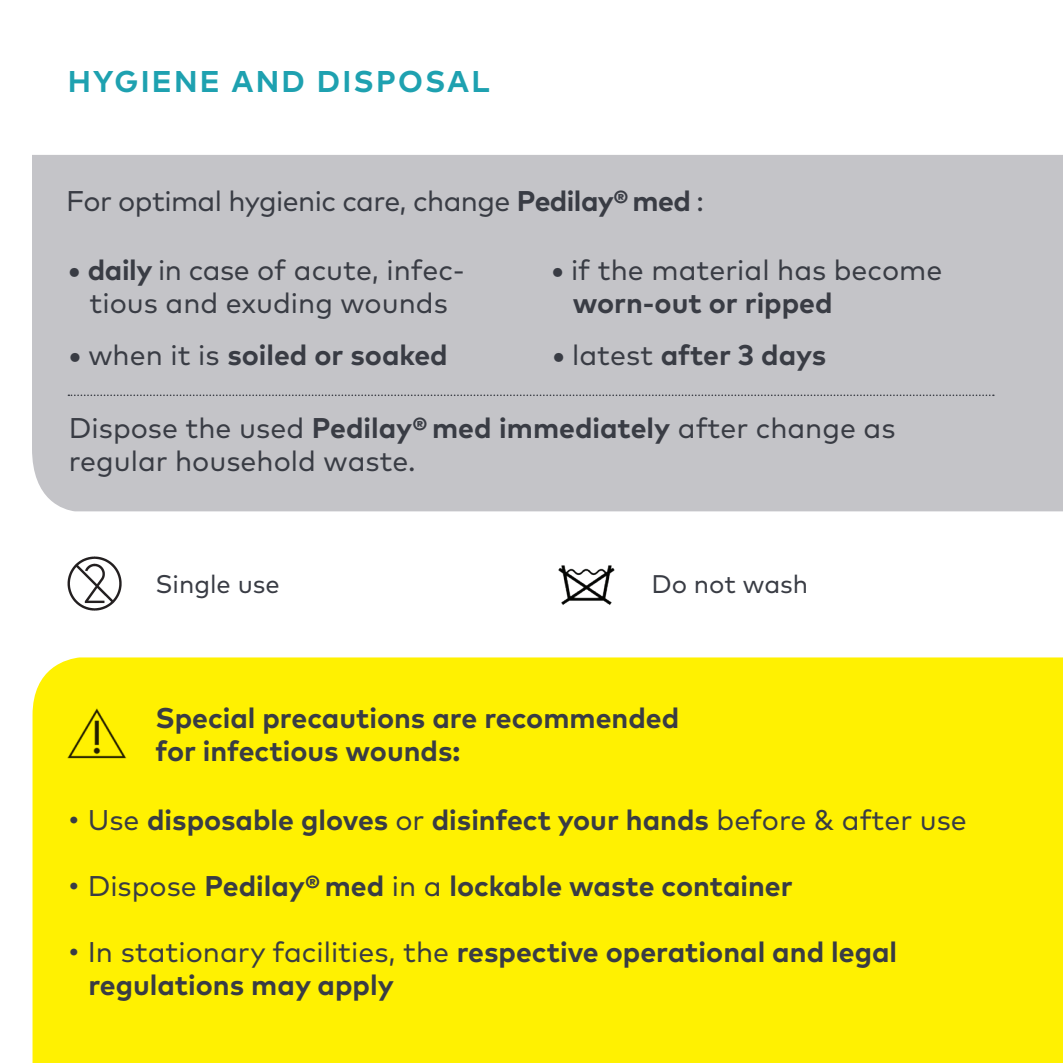
<style>
.page{position:relative;width:1063px;height:1063px;background:#fff}
.page>*{position:absolute;margin:0;border:0;box-sizing:border-box;transform-origin:0 0}
.t1{font:700 30px "Mark Pro";letter-spacing:.075em;color:#1ea1b0}
.t2{font:700 28.5px/33px "Mark Pro";color:#393c44}
.t3{font:28.5px/33px "Mark Pro";color:#393c44}
.t4{font:28.5px "Mark Pro";letter-spacing:-.02em;color:#393c44}
.t5{font:25.5px "Mark Pro";color:#393c44}
.s1{font-weight:700}
.s2{font-weight:400}
</style>
<div class="page">
<div style="left:33px;top:657px;width:1030px;height:406px;background:#fff101"></div>
<div style="left:32px;top:155px;width:1031px;height:356px;background:#c4c4c8"></div>
<img style="left:68px;top:556px;width:54px;height:55px">
<img style="left:558px;top:565px;width:57px;height:40px">
<img style="left:68px;top:704px;width:59px;height:59px">
<svg style="left:68px;top:395px;width:926px;height:1px"></svg>
<p class="t1" style="left:68px;top:58px;width:423px">HYGIENE AND DISPOSAL</p>
<p class="t4" style="left:66px;top:179px;width:639px">For optimal hygienic care, change <span class="s1">Pedilay® med</span> :</p>
<p class="t3" style="left:68px;top:251px;width:398px;text-align:center"><span class="s1">• daily</span> in case of acute, infec&shy;tious and exuding wounds</p>
<p class="t2" style="left:69px;top:336px;width:381px">• <span class="s2">when it is</span> soiled or soaked</p>
<p class="t3" style="left:573px;top:251px;width:371px;text-indent:-21px"><span class="s1">•</span> if the material has become <span class="s1">worn-out or ripped</span></p>
<p class="t2" style="left:553px;top:336px;width:275px">• <span class="s2">latest</span> after 3 days</p>
<p class="t3" style="left:69px;top:409px;width:828px">Dispose the used <span class="s1">Pedilay® med immediately</span> after change as regular household waste.</p>
<p class="t5" style="left:155px;top:565px;width:126px">Single use</p>
<p class="t5" style="left:651px;top:565px;width:158px">Do not wash</p>
<p class="t2" style="left:155px;top:699px;width:525px">Special precautions are recommended for infectious wounds:</p>
<p class="t2" style="left:68px;top:801px;width:900px"><span class="s2">• Use</span> disposable gloves <span class="s2">or</span> disinfect your hands <span class="s2">before &amp; after use</span></p>
<p class="t2" style="left:68px;top:867px;width:726px"><span class="s2">• Dispose</span> Pedilay® med <span class="s2">in a</span> lockable waste container</p>
<p class="t2" style="left:88px;top:933px;width:810px;text-indent:-21px"><span class="s2">• In stationary facilities, the</span> respective operational and legal regulations may apply</p>
</div>
